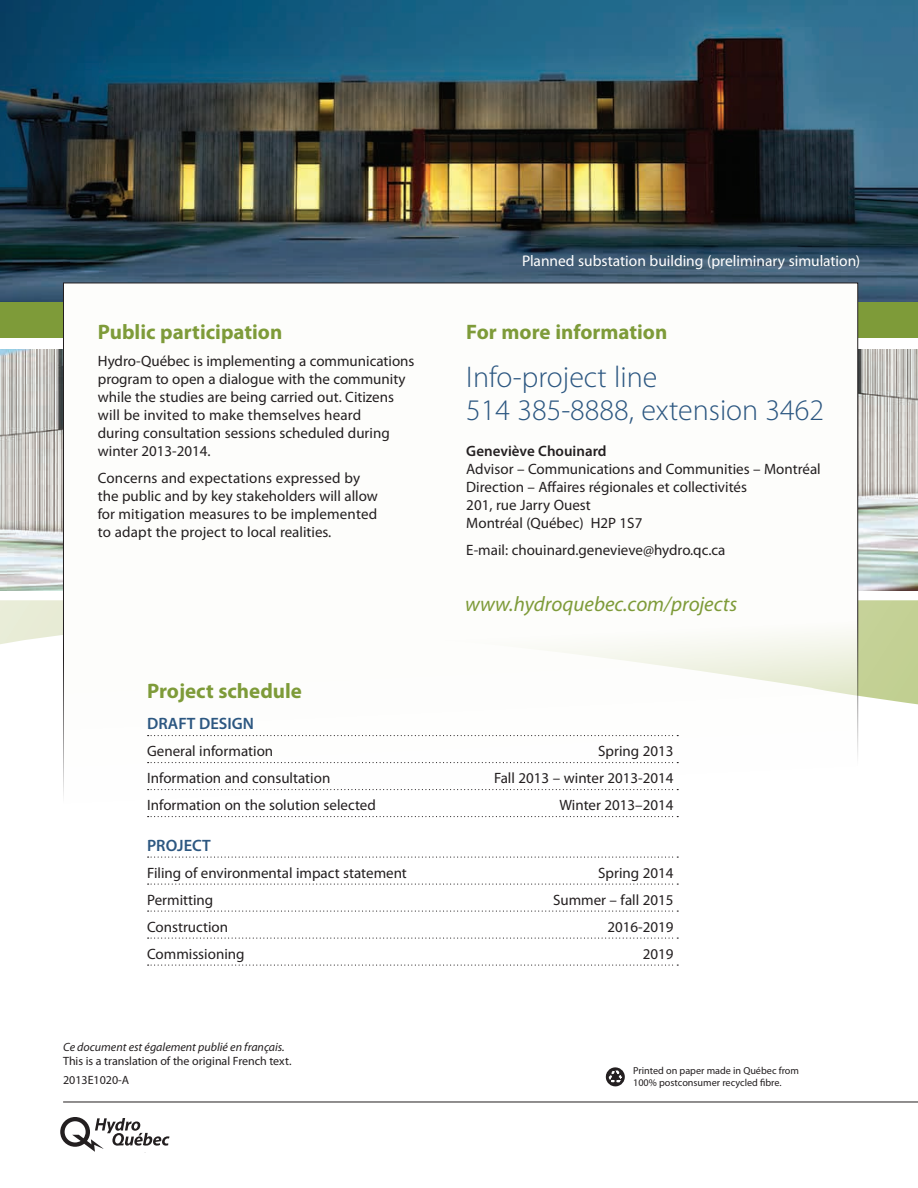
<style>
.page{position:relative;width:918px;height:1188px;background:#fff}
.page>*{position:absolute;margin:0;border:0;box-sizing:border-box;transform-origin:0 0}
.t1{font:300 30px/33px "Myriad Pro";color:#2c5781}
.t2{font:700 21px "Myriad Pro";color:#7e9b39}
.t3{font:italic 21px "Myriad Pro";color:#7e9b39}
.t4{font:600 16.5px "Myriad Pro";color:#2c5781}
.t5{font:15.45px "Myriad Pro";letter-spacing:-.005em;color:#fff}
.t6{font:15px/18px "Myriad Pro";color:#231f20}
.t7{font:600 15px "Myriad Pro";color:#231f20}
.t8{font:12px/18.9px "Myriad Pro";color:#231f20}
.t9{font:italic 12px "Myriad Pro";color:#231f20}
.t10{font:10.2px/12px "Myriad Pro";color:#231f20}
</style>
<div class="page">
<img style="left:0;top:0;width:918px;height:302px">
<div style="left:0;top:302px;width:918px;height:36px;background:#7e9b39"></div>
<img style="left:859px;top:350px;width:59px;height:241px">
<img style="left:0;top:350px;width:63px;height:241px">
<svg style="left:60px;top:1117px;width:110px;height:35px"></svg>
<hr style="left:63px;top:1102px;width:855px;height:1px;background:#231f20">
<svg style="left:0;top:600px;width:918px;height:104px"></svg>
<svg style="left:606px;top:1067px;width:19px;height:19px"></svg>
<div style="left:63px;top:283px;width:795px;height:751px;background:#fdfdfb"></div>
<svg style="left:148px;top:735px;width:530px;height:1px"></svg>
<svg style="left:148px;top:762px;width:530px;height:1px"></svg>
<svg style="left:148px;top:789px;width:530px;height:1px"></svg>
<svg style="left:148px;top:816px;width:530px;height:1px"></svg>
<svg style="left:148px;top:857px;width:530px;height:1px"></svg>
<svg style="left:148px;top:884px;width:530px;height:1px"></svg>
<svg style="left:148px;top:911px;width:530px;height:1px"></svg>
<svg style="left:148px;top:938px;width:530px;height:1px"></svg>
<svg style="left:148px;top:965px;width:530px;height:1px"></svg>
<h2 class="t2" style="left:98px;top:320px;width:186px">Public participation</h2>
<p class="t6" style="left:98px;top:352px;width:318px">Hydro-Québec is implementing a communications program to open a dialogue with the community while the studies are being carried out. Citizens will be invited to make themselves heard<br>during consultation sessions scheduled during winter 2013-2014.</p>
<p class="t6" style="left:98px;top:469px;width:282px">Concerns and expectations expressed by the public and by key stakeholders will allow for mitigation measures to be implemented to adapt the project to local realities.</p>
<p class="t5" style="left:522px;top:253px;width:340px">Planned substation building (preliminary simulation)</p>
<h2 class="t2" style="left:466px;top:320px;width:202px">For more information</h2>
<h1 class="t1" style="left:466px;top:361px;width:359px">Info-project line<br>514 385-8888, extension 3462</h1>
<p class="t7" style="left:466px;top:443px;width:142px">Geneviève Chouinard</p>
<p class="t6" style="left:466px;top:460px;width:356px">Advisor – Communications and Communities – Montréal Direction – Affaires régionales et collectivités<br>201, rue Jarry Ouest<br>Montréal (Québec) H2P 1S7</p>
<p class="t6" style="left:466px;top:541px;width:261px">E-mail: chouinard.genevieve@hydro.qc.ca</p>
<h2 class="t3" style="left:465px;top:592px;width:274px">www.hydroquebec.com/projects</h2>
<h2 class="t2" style="left:147px;top:679px;width:156px">Project schedule</h2>
<p class="t4" style="left:147px;top:714px;width:108px">DRAFT DESIGN</p>
<p class="t6" style="left:147px;top:742px;width:128px">General information</p>
<p class="t6" style="left:598px;top:742px;width:77px">Spring 2013</p>
<p class="t6" style="left:147px;top:769px;width:185px">Information and consultation</p>
<p class="t6" style="left:494px;top:769px;width:181px">Fall 2013 – winter 2013-2014</p>
<p class="t6" style="left:147px;top:796px;width:230px">Information on the solution selected</p>
<p class="t6" style="left:560px;top:796px;width:116px">Winter 2013–2014</p>
<p class="t4" style="left:147px;top:836px;width:65px">PROJECT</p>
<p class="t6" style="left:147px;top:864px;width:261px">Filing of environmental impact statement</p>
<p class="t6" style="left:598px;top:864px;width:77px">Spring 2014</p>
<p class="t6" style="left:147px;top:891px;width:68px">Permitting</p>
<p class="t6" style="left:553px;top:891px;width:122px">Summer – fall 2015</p>
<p class="t6" style="left:147px;top:918px;width:83px">Construction</p>
<p class="t6" style="left:607px;top:918px;width:68px">2016-2019</p>
<p class="t6" style="left:147px;top:945px;width:99px">Commissioning</p>
<p class="t6" style="left:643px;top:945px;width:32px">2019</p>
<p class="t9" style="left:63px;top:1040px;width:223px">Ce document est également publié en français.</p>
<p class="t8" style="left:63px;top:1052px;width:230px">This is a translation of the original French text.<br>2013E1020-A</p>
<p class="t10" style="left:633px;top:1064px;width:167px">Printed on paper made in Québec from<br>100% postconsumer recycled fibre.</p>
</div>
